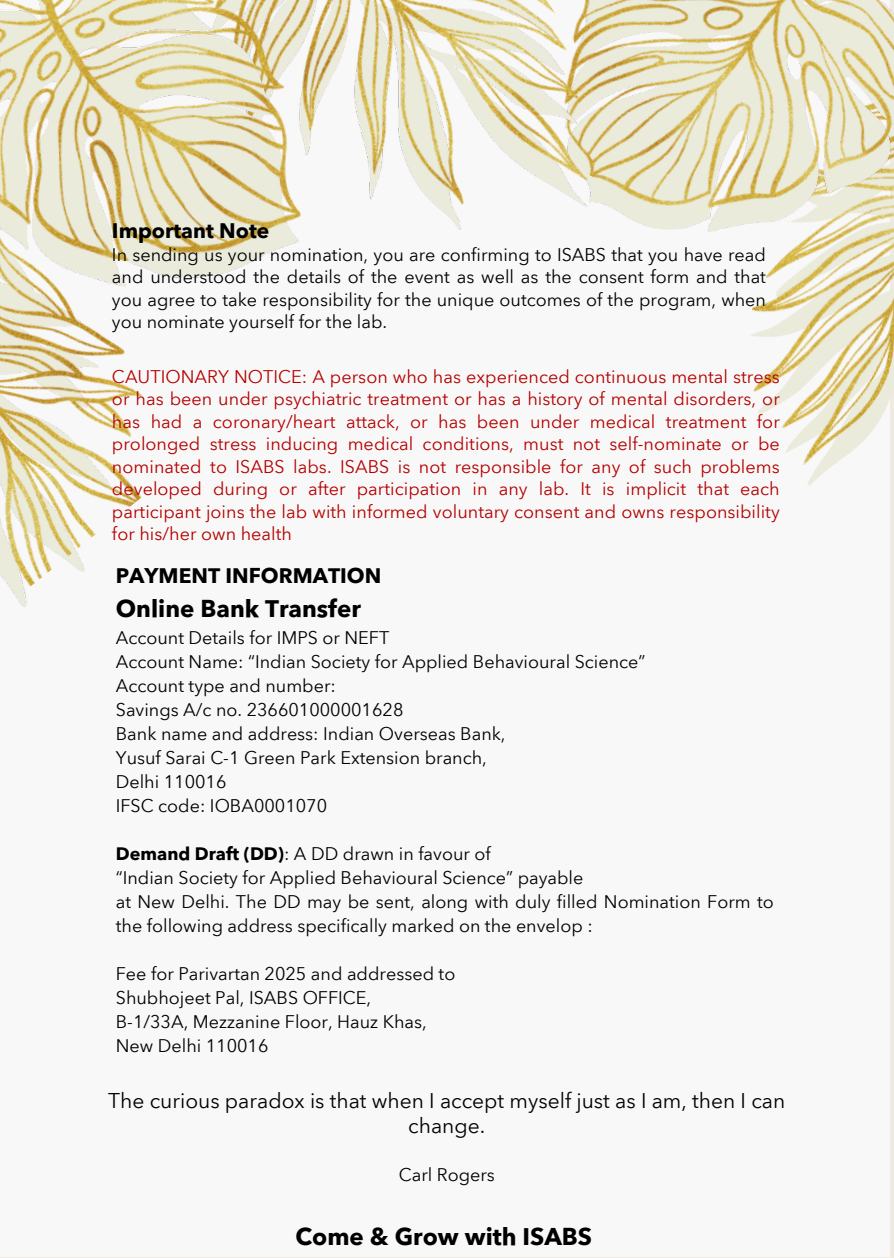
<style>
.page{position:relative;width:894px;height:1258px;background:#fff}
.page>*{position:absolute;margin:0;border:0;box-sizing:border-box;transform-origin:0 0}
.t1{font:700 24px "Avenir Next Arabic";color:#000}
.t2{font:21px/25.5px "Avenir Next Arabic";color:#000;text-align:center}
.t3{font:700 21px "Avenir Next Arabic";color:#000}
.t4{font:18px/22.5px "Avenir Next Arabic";color:#000;text-align:justify}
.t5{font:18px/22.5px "Avenir Next Arabic";color:#b50000;text-align:justify}
.s1{font-weight:700}
</style>
<div class="page">
<div style="left:0;top:0;width:889px;height:1257px;background:#f8f8f8"></div>
<img style="left:0;top:301px;width:142px;height:306px">
<img style="left:751px;top:287px;width:142px;height:202px">
<img style="left:640px;top:0;width:253px;height:287px">
<img style="left:134px;top:0;width:506px;height:319px">
<img style="left:0;top:0;width:313px;height:301px">
<img style="left:0;top:0;width:311px;height:268px">
<p class="t3" style="left:112px;top:219px;width:159px">Important Note</p>
<p class="t4" style="left:112px;top:243px;width:655px">In sending us your nomination, you are confirming to ISABS that you have read and understood the details of the event as well as the consent form and that you agree to take responsibility for the unique outcomes of the program, when you nominate yourself for the lab.</p>
<p class="t5" style="left:112px;top:365px;width:669px">CAUTIONARY NOTICE: A person who has experienced continuous mental stress or has been under psychiatric treatment or has a history of mental disorders, or has had a coronary/heart attack, or has been under medical treatment for prolonged stress inducing medical conditions, must not self-nominate or be nominated to ISABS labs. ISABS is not responsible for any of such problems developed during or after participation in any lab. It is implicit that each participant joins the lab with informed voluntary consent and owns responsibility for his/her own health</p>
<p class="t3" style="left:116px;top:564px;width:267px">PAYMENT INFORMATION</p>
<p class="t1" style="left:116px;top:595px;width:246px">Online Bank Transfer</p>
<p class="t4" style="left:116px;top:626px;width:275px">Account Details for IMPS or NEFT</p>
<h2 class="t4" style="left:116px;top:650px;width:531px">Account Name: “Indian Society for Applied Behavioural Science”</h2>
<p class="t4" style="left:116px;top:674px;width:221px">Account type and number:</p>
<p class="t4" style="left:116px;top:698px;width:289px">Savings A/c no. 236601000001628</p>
<p class="t4" style="left:116px;top:722px;width:391px">Bank name and address: Indian Overseas Bank,</p>
<p class="t4" style="left:116px;top:746px;width:372px">Yusuf Sarai C-1 Green Park Extension branch,</p>
<p class="t4" style="left:116px;top:770px;width:112px">Delhi 110016</p>
<p class="t4" style="left:116px;top:794px;width:213px">IFSC code: IOBA0001070</p>
<p class="t4" style="left:116px;top:842px;width:376px"><span class="s1">Demand Draft (DD)</span>: A DD drawn in favour of</p>
<p class="t4" style="left:116px;top:866px;width:469px">“Indian Society for Applied Behavioural Science” payable</p>
<p class="t4" style="left:116px;top:890px;width:659px;line-height:24px">at New Delhi. The DD may be sent, along with duly filled Nomination Form to the following address specifically marked on the envelop :</p>
<p class="t4" style="left:116px;top:962px;width:341px">Fee for Parivartan 2025 and addressed to</p>
<p class="t4" style="left:116px;top:986px;width:257px">Shubhojeet Pal, ISABS OFFICE,</p>
<p class="t4" style="left:116px;top:1010px;width:312px">B-1/33A, Mezzanine Floor, Hauz Khas,</p>
<p class="t4" style="left:116px;top:1034px;width:154px">New Delhi 110016</p>
<p class="t2" style="left:108px;top:1088px;width:678px">The curious paradox is that when I accept myself just as I am, then I can change.</p>
<p class="t4" style="left:398px;top:1164px;width:98px">Carl Rogers</p>
<p class="t1" style="left:295px;top:1222px;width:298px">Come &amp; Grow with ISABS</p>
</div>
